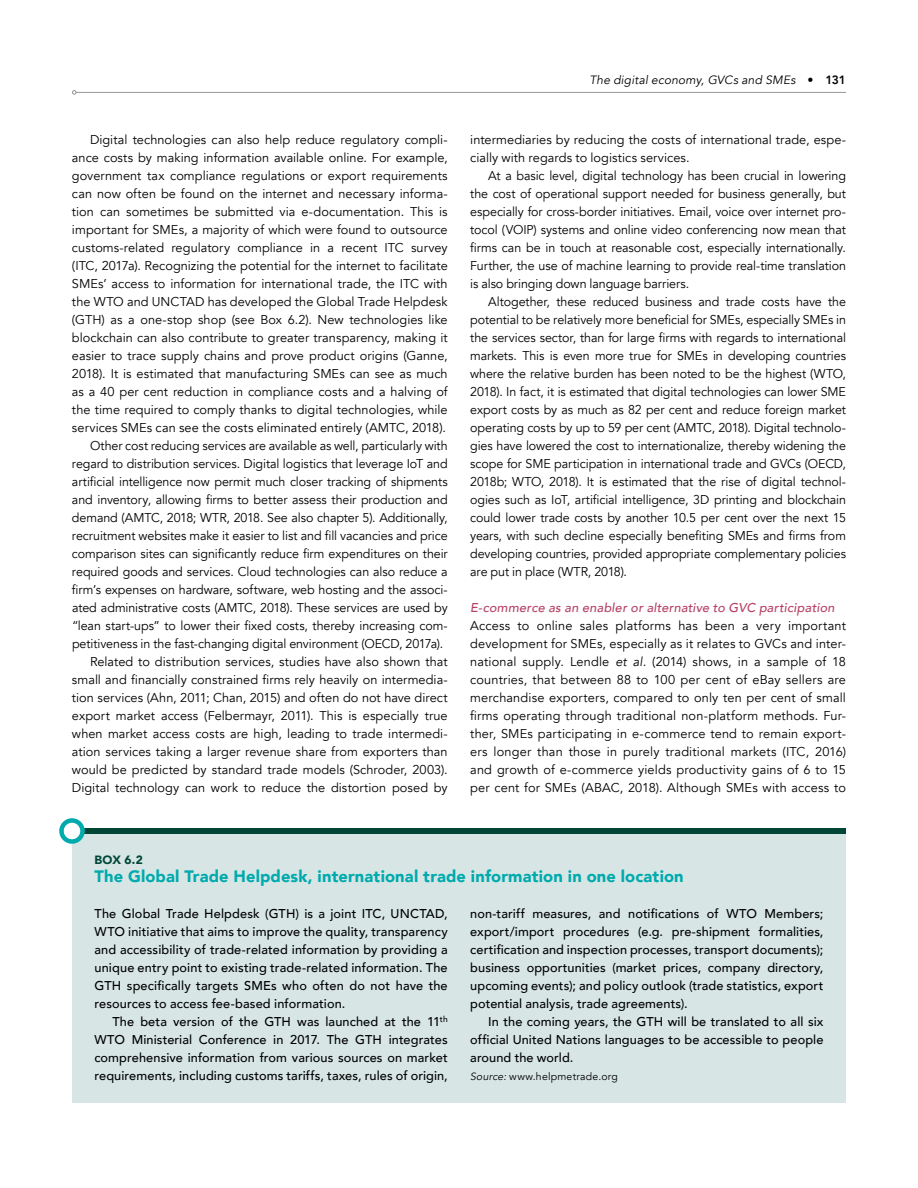
<style>
.page{position:relative;width:918px;height:1188px;background:#fff}
.page>*{position:absolute;margin:0;border:0;box-sizing:border-box;transform-origin:0 0}
.t1{font:900 16.5px "Avenir";letter-spacing:.01em;color:#00aaad}
.t2{font:12.75px/18px "Avenir";color:#000;text-align:justify}
.t3{font:500 12.75px/18px "Avenir";letter-spacing:.01em;color:#000;text-align:justify}
.t4{font:italic 500 12.75px "Avenir";letter-spacing:.02em;color:#b74164}
.t5{font:italic 12px "Avenir";letter-spacing:.015em;color:#000}
.t6{font:900 12px "Avenir";color:#004637}
.t7{font:10.5px "Avenir";letter-spacing:.02em;color:#000}
.s1{font-weight:800;font-style:normal}
.s2{font-style:italic}
</style>
<div class="page">
<hr style="left:76px;top:92px;width:770px;height:1px;background:#939598">
<svg style="left:72px;top:90px;width:5px;height:5px"></svg>
<div style="left:72px;top:828px;width:774px;height:275px;background:#d7e6e5"></div>
<div style="left:72px;top:828px;width:774px;height:6px;background:#004637"></div>
<svg style="left:62px;top:820px;width:20px;height:22px"></svg>
<div style="left:59px;top:818px;width:26px;height:26px;border:4px solid #00aaad;border-radius:50%"></div>
<p class="t2" style="left:90px;top:131px;width:359px">Digital technologies can also help reduce regulatory compli-</p>
<p class="t2" style="left:72px;top:149px;width:377px">ance costs by making information available online. For example,</p>
<p class="t2" style="left:72px;top:167px;width:377px">government tax compliance regulations or export requirements</p>
<p class="t2" style="left:72px;top:185px;width:377px">can now often be found on the internet and necessary informa-</p>
<p class="t2" style="left:72px;top:203px;width:377px">tion can sometimes be submitted via e-documentation. This is</p>
<p class="t2" style="left:72px;top:221px;width:377px">important for SMEs, a majority of which were found to outsource</p>
<p class="t2" style="left:72px;top:239px;width:377px">customs-related regulatory compliance in a recent ITC survey</p>
<p class="t2" style="left:72px;top:257px;width:377px">(ITC, 2017a). Recognizing the potential for the internet to facilitate</p>
<p class="t2" style="left:72px;top:275px;width:377px">SMEs’ access to information for international trade, the ITC with</p>
<p class="t2" style="left:72px;top:293px;width:377px">the WTO and UNCTAD has developed the Global Trade Helpdesk</p>
<p class="t2" style="left:72px;top:311px;width:377px">(GTH) as a one-stop shop (see Box 6.2). New technologies like</p>
<p class="t2" style="left:72px;top:329px;width:377px">blockchain can also contribute to greater transparency, making it</p>
<p class="t2" style="left:72px;top:347px;width:377px">easier to trace supply chains and prove product origins (Ganne,</p>
<p class="t2" style="left:72px;top:365px;width:377px">2018). It is estimated that manufacturing SMEs can see as much</p>
<p class="t2" style="left:72px;top:383px;width:377px">as a 40 per cent reduction in compliance costs and a halving of</p>
<p class="t2" style="left:72px;top:401px;width:377px">the time required to comply thanks to digital technologies, while</p>
<p class="t2" style="left:72px;top:419px;width:375px">services SMEs can see the costs eliminated entirely (AMTC, 2018).</p>
<p class="t2" style="left:90px;top:437px;width:359px">Other cost reducing services are available as well, particularly with</p>
<p class="t2" style="left:72px;top:455px;width:377px">regard to distribution services. Digital logistics that leverage IoT and</p>
<p class="t2" style="left:72px;top:473px;width:377px">artificial intelligence now permit much closer tracking of shipments</p>
<p class="t2" style="left:72px;top:491px;width:377px">and inventory, allowing firms to better assess their production and</p>
<p class="t2" style="left:72px;top:509px;width:377px">demand (AMTC, 2018; WTR, 2018. See also chapter 5). Additionally,</p>
<p class="t2" style="left:72px;top:527px;width:377px">recruitment websites make it easier to list and fill vacancies and price</p>
<p class="t2" style="left:72px;top:545px;width:377px">comparison sites can significantly reduce firm expenditures on their</p>
<p class="t2" style="left:72px;top:563px;width:377px">required goods and services. Cloud technologies can also reduce a</p>
<p class="t2" style="left:72px;top:581px;width:377px">firm’s expenses on hardware, software, web hosting and the associ-</p>
<p class="t2" style="left:72px;top:599px;width:377px">ated administrative costs (AMTC, 2018). These services are used by</p>
<p class="t2" style="left:72px;top:617px;width:377px">“lean start-ups” to lower their fixed costs, thereby increasing com-</p>
<p class="t2" style="left:72px;top:635px;width:373px">petitiveness in the fast-changing digital environment (OECD, 2017a).</p>
<p class="t2" style="left:90px;top:653px;width:359px">Related to distribution services, studies have also shown that</p>
<p class="t2" style="left:72px;top:671px;width:377px">small and financially constrained firms rely heavily on intermedia-</p>
<p class="t2" style="left:72px;top:689px;width:377px">tion services (Ahn, 2011; Chan, 2015) and often do not have direct</p>
<p class="t2" style="left:72px;top:707px;width:377px">export market access (Felbermayr, 2011). This is especially true</p>
<p class="t2" style="left:72px;top:725px;width:377px">when market access costs are high, leading to trade intermedi-</p>
<p class="t2" style="left:72px;top:743px;width:377px">ation services taking a larger revenue share from exporters than</p>
<p class="t2" style="left:72px;top:761px;width:377px">would be predicted by standard trade models (Schroder, 2003).</p>
<p class="t2" style="left:72px;top:779px;width:377px">Digital technology can work to reduce the distortion posed by</p>
<p class="t5" style="left:589px;top:73px;width:258px">The digital economy, GVCs and SMEs <span class="s1">• 131</span></p>
<p class="t2" style="left:470px;top:131px;width:377px">intermediaries by reducing the costs of international trade, espe&shy;cially with regards to logistics services.</p>
<p class="t2" style="left:470px;top:167px;width:377px;text-indent:18px">At a basic level, digital technology has been crucial in lowering the cost of operational support needed for business generally, but especially for cross-border initiatives. Email, voice over internet pro&shy;tocol (VOIP) systems and online video conferencing now mean that firms can be in touch at reasonable cost, especially internationally.<br>Further, the use of machine learning to provide real-time translation is also bringing down language barriers.</p>
<p class="t2" style="left:470px;top:293px;width:377px;text-indent:18px">Altogether, these reduced business and trade costs have the potential to be relatively more beneficial for SMEs, especially SMEs in the services sector, than for large firms with regards to international markets. This is even more true for SMEs in developing countries where the relative burden has been noted to be the highest (WTO, 2018). In fact, it is estimated that digital technologies can lower SME export costs by as much as 82 per cent and reduce foreign market operating costs by up to 59 per cent (AMTC, 2018). Digital technolo&shy;gies have lowered the cost to internationalize, thereby widening the scope for SME participation in international trade and GVCs (OECD, 2018b; WTO, 2018). It is estimated that the rise of digital technol&shy;ogies such as IoT, artificial intelligence, 3D printing and blockchain could lower trade costs by another 10.5 per cent over the next 15 years, with such decline especially benefiting SMEs and firms from developing countries, provided appropriate complementary policies are put in place (WTR, 2018).</p>
<p class="t4" style="left:470px;top:600px;width:366px">E-commerce as an enabler or alternative to GVC participation</p>
<p class="t2" style="left:470px;top:617px;width:377px">Access to online sales platforms has been a very important development for SMEs, especially as it relates to GVCs and inter&shy;national supply. Lendle <span class="s2">et al.</span> (2014) shows, in a sample of 18 countries, that between 88 to 100 per cent of eBay sellers are merchandise exporters, compared to only ten per cent of small firms operating through traditional non-platform methods. Fur&shy;ther, SMEs participating in e-commerce tend to remain export&shy;ers longer than those in purely traditional markets (ITC, 2016) and growth of e-commerce yields productivity gains of 6 to 15 per cent for SMEs (ABAC, 2018). Although SMEs with access to</p>
<p class="t6" style="left:94px;top:850px;width:50px">BOX 6.2</p>
<p class="t1" style="left:94px;top:862px;width:591px">The Global Trade Helpdesk, international trade information in one location</p>
<p class="t3" style="left:94px;top:904px;width:355px">The Global Trade Helpdesk (GTH) is a joint ITC, UNCTAD, WTO initiative that aims to improve the quality, transparency and accessibility of trade-related information by providing a unique entry point to existing trade-related information. The GTH specifically targets SMEs who often do not have the resources to access fee-based information.</p>
<p class="t3" style="left:94px;top:1012px;width:355px;text-indent:18px">The beta version of the GTH was launched at the 11<sup>th </sup>WTO Ministerial Conference in 2017. The GTH integrates comprehensive information from various sources on market requirements, including customs tariffs, taxes, rules of origin,</p>
<p class="t3" style="left:470px;top:904px;width:355px">non-tariff measures, and notifications of WTO Members; export/import procedures (e.g. pre-shipment formalities, certification and inspection processes, transport documents); business opportunities (market prices, company directory, upcoming events); and policy outlook (trade statistics, export potential analysis, trade agreements).</p>
<p class="t3" style="left:470px;top:1012px;width:355px;text-indent:18px">In the coming years, the GTH will be translated to all six official United Nations languages to be accessible to people around the world.</p>
<p class="t7" style="left:470px;top:1070px;width:149px"><span class="s2">Source:</span> www.helpmetrade.org</p>
</div>
